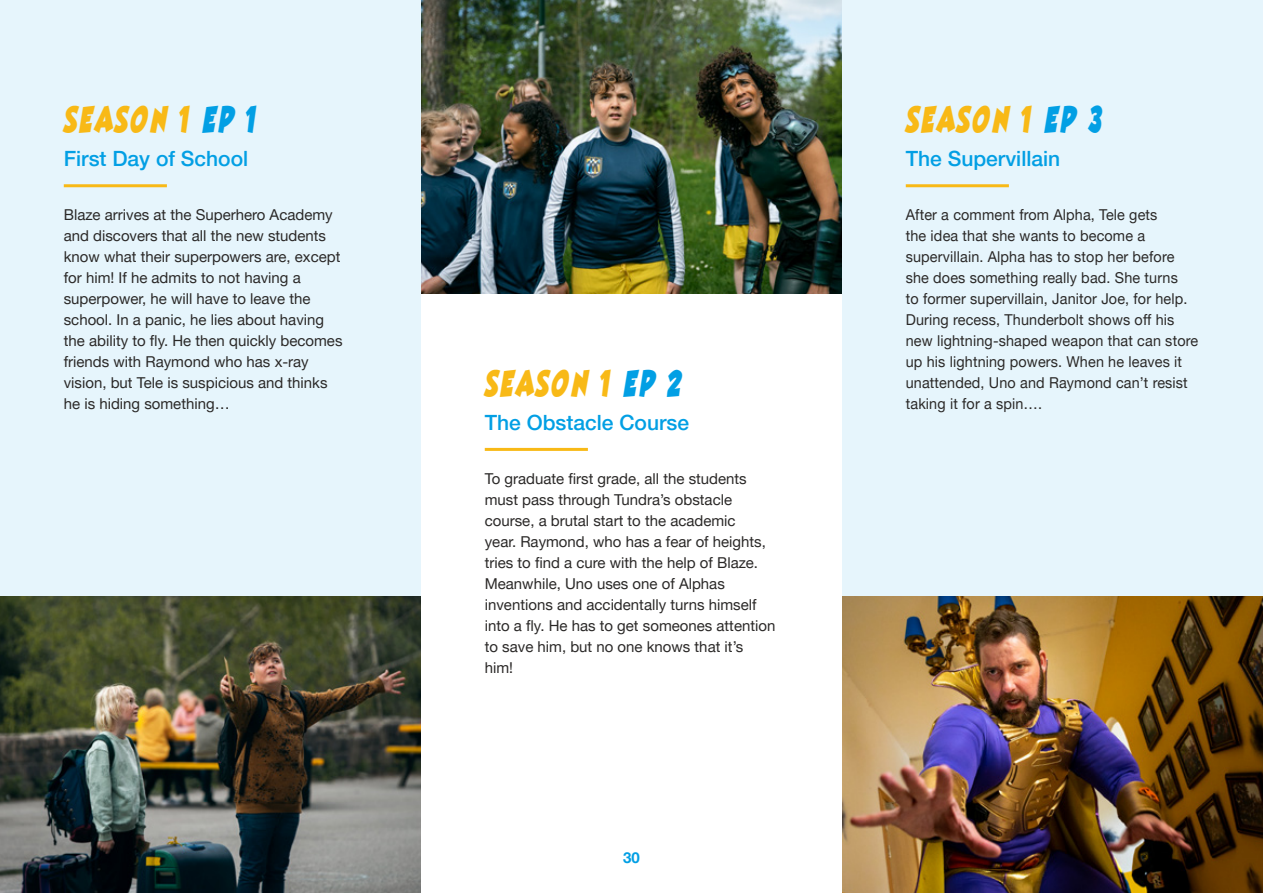
<style>
.page{position:relative;width:1263px;height:893px;background:#fff}
.page>*{position:absolute;margin:0;border:0;box-sizing:border-box;transform-origin:0 0}
.t1{font:39px "Best Friends Font";letter-spacing:.06em;color:#f8b916}
.t2{font:500 21px "Helveticafor ZDF";color:#029fe4}
.t3{font:15px/21px "Helveticafor ZDF";color:#2a2827}
.t4{font:15px/21px "Helveticafor ZDF";color:#2a2827;scale:.96 1}
.t5{font:700 15px "Helveticafor ZDF";color:#029fe4}
.s1{color:#029fe4}
</style>
<div class="page">
<hr style="left:485px;top:448px;width:103px;height:3px;background:#f8b916">
<img style="left:421px;top:0;width:421px;height:293px">
<div style="left:0;top:0;width:421px;height:893px;background:#e6f5fc"></div>
<hr style="left:64px;top:184px;width:103px;height:3px;background:#f8b916">
<div style="left:842px;top:0;width:421px;height:893px;background:#e6f5fc"></div>
<hr style="left:906px;top:184px;width:103px;height:3px;background:#f8b916">
<img style="left:842px;top:596px;width:421px;height:297px">
<img style="left:0;top:596px;width:421px;height:297px">
<h1 class="t1" style="left:64px;top:99px;width:194px">SEASON 1 <span class="s1">EP 1</span></h1>
<h2 class="t2" style="left:64px;top:146px;width:186px">First Day of School</h2>
<p class="t3" style="left:64px;top:204px;width:280px">Blaze arrives at the Superhero Academy and discovers that all the new students know what their superpowers are, except for him! If he admits to not having a superpower, he will have to leave the school. In a panic, he lies about having the ability to fly. He then quickly becomes friends with Raymond who has x-ray vision, but Tele is suspicious and thinks he is hiding something…</p>
<h1 class="t1" style="left:485px;top:363px;width:198px">SEASON 1 <span class="s1">EP 2</span></h1>
<h2 class="t2" style="left:485px;top:410px;width:206px">The Obstacle Course</h2>
<p class="t3" style="left:485px;top:468px;width:292px">To graduate first grade, all the students must pass through Tundra’s obstacle course, a brutal start to the academic<br>year. Raymond, who has a fear of heights, tries to find a cure with the help of Blaze.<br>Meanwhile, Uno uses one of Alphas inventions and accidentally turns himself into a fly. He has to get someones attention to save him, but no one knows that it’s<br>him!</p>
<p class="t5" style="left:623px;top:849px;width:18px">30</p>
<h1 class="t1" style="left:906px;top:99px;width:197px">SEASON 1 <span class="s1">EP 3</span></h1>
<h2 class="t2" style="left:906px;top:146px;width:156px">The Supervillain</h2>
<p class="t4" style="left:906px;top:204px;width:306px">After a comment from Alpha, Tele gets<br>the idea that she wants to become a supervillain. Alpha has to stop her before she does something really bad. She turns<br>to former supervillain, Janitor Joe, for help.<br>During recess, Thunderbolt shows off his new lightning-shaped weapon that can store up his lightning powers. When he leaves it unattended, Uno and Raymond can’t resist taking it for a spin….</p>
</div>
